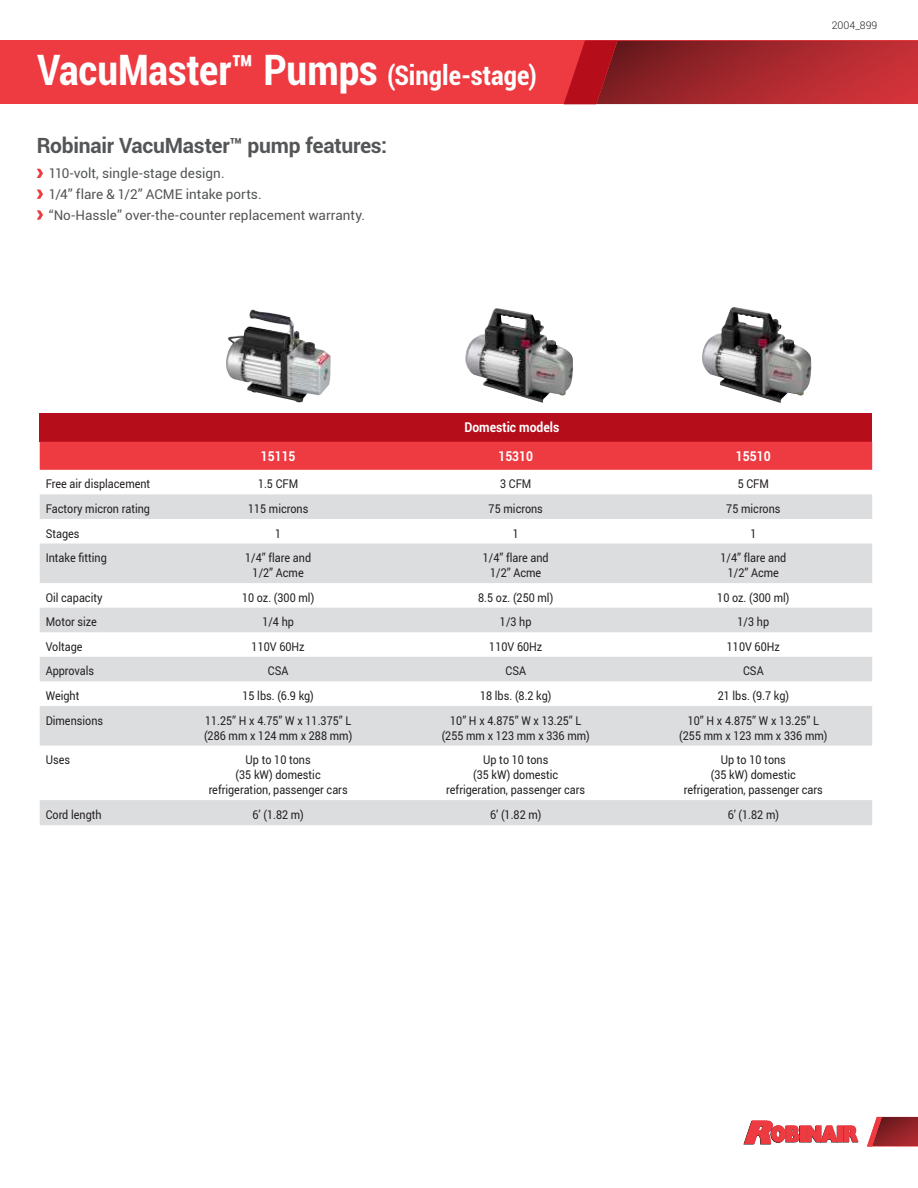
<style>
.page{position:relative;width:918px;height:1188px;background:#fff}
.page>*{position:absolute;margin:0;border:0;box-sizing:border-box;transform-origin:0 0}
.t1{font:700 condensed 42px "Roboto";color:#fff}
.t2{font:700 21px "Roboto";letter-spacing:-.01em;color:#545557}
.t3{font:13.5px/20.9px "Roboto";color:#545557}
.t4{font:700 13.5px "Roboto";color:#fff;scale:.9 1}
.t5{font:12px/15px "Roboto";color:#231f20;text-align:center;scale:.9 1}
.t6{font:300 10.5px "Roboto";color:#231f20}
.s1{font-size:27px}
</style>
<div class="page">
<div style="left:0;top:41px;width:918px;height:63px;background:#ee3a41"></div>
<svg style="left:564px;top:40px;width:354px;height:64px;background:#a9262c"></svg>
<svg style="left:37px;top:169px;width:6px;height:9px"></svg>
<svg style="left:37px;top:190px;width:6px;height:9px"></svg>
<svg style="left:37px;top:210px;width:6px;height:10px"></svg>
<img style="left:226px;top:310px;width:105px;height:93px">
<img style="left:465px;top:308px;width:108px;height:95px">
<img style="left:702px;top:307px;width:109px;height:96px">
<div style="left:40px;top:414px;width:832px;height:28px;background:#b50e1a"></div>
<div style="left:40px;top:442px;width:832px;height:28px;background:#ee3a41"></div>
<svg style="left:40px;top:494px;width:832px;height:331px;fill:#dcdddf"></svg>
<div style="left:800px;top:1126px;width:5px;height:16px;background:#ee3a41"></div>
<svg style="left:744px;top:1121px;width:56px;height:23px"></svg>
<svg style="left:806px;top:1125px;width:52px;height:18px"></svg>
<svg style="left:867px;top:1117px;width:51px;height:30px;background:#a43b40"></svg>
<h1 class="t1" style="left:37px;top:52px;width:501px">VacuMaster™ Pumps <span class="s1">(Single-stage)</span></h1>
<h2 class="t2" style="left:37px;top:136px;width:352px">Robinair VacuMaster™ pump features:</h2>
<p class="t3" style="left:49px;top:164px;width:318px">110-volt, single-stage design.<br>1/4” flare &amp; 1/2” ACME intake ports.<br>“No-Hassle” over-the-counter replacement warranty.</p>
<p class="t6" style="left:832px;top:20px;width:47px">2004_899</p>
<p class="t4" style="left:464px;top:422px;width:107px">Domestic models</p>
<p class="t4" style="left:261px;top:451px;width:40px">15115</p>
<p class="t4" style="left:498px;top:451px;width:40px">15310</p>
<p class="t4" style="left:736px;top:451px;width:40px">15510</p>
<p class="t5" style="left:46px;top:476px;width:118px">Free air displacement</p>
<p class="t5" style="left:258px;top:476px;width:46px">1.5 CFM</p>
<p class="t5" style="left:500px;top:476px;width:36px">3 CFM</p>
<p class="t5" style="left:738px;top:476px;width:36px">5 CFM</p>
<p class="t5" style="left:46px;top:501px;width:117px">Factory micron rating</p>
<p class="t5" style="left:248px;top:502px;width:69px">115 microns</p>
<p class="t5" style="left:489px;top:501px;width:62px">75 microns</p>
<p class="t5" style="left:726px;top:501px;width:62px">75 microns</p>
<p class="t5" style="left:46px;top:527px;width:39px">Stages</p>
<p class="t5" style="left:275px;top:527px;width:8px">1</p>
<p class="t5" style="left:513px;top:527px;width:8px">1</p>
<p class="t5" style="left:750px;top:527px;width:8px">1</p>
<p class="t5" style="left:46px;top:550px;width:69px">Intake fitting</p>
<p class="t5" style="left:245px;top:550px;width:75px">1/4” flare and<br>1/2” Acme</p>
<p class="t5" style="left:483px;top:550px;width:75px">1/4” flare and<br>1/2” Acme</p>
<p class="t5" style="left:720px;top:550px;width:75px">1/4” flare and<br>1/2” Acme</p>
<p class="t5" style="left:46px;top:589px;width:65px">Oil capacity</p>
<p class="t5" style="left:242px;top:589px;width:82px">10 oz. (300 ml)</p>
<p class="t5" style="left:478px;top:589px;width:85px">8.5 oz. (250 ml)</p>
<p class="t5" style="left:717px;top:589px;width:82px">10 oz. (300 ml)</p>
<p class="t5" style="left:46px;top:614px;width:59px">Motor size</p>
<p class="t5" style="left:262px;top:615px;width:37px">1/4 hp</p>
<p class="t5" style="left:500px;top:614px;width:37px">1/3 hp</p>
<p class="t5" style="left:738px;top:614px;width:37px">1/3 hp</p>
<p class="t5" style="left:46px;top:640px;width:43px">Voltage</p>
<p class="t5" style="left:252px;top:639px;width:60px">110V 60Hz</p>
<p class="t5" style="left:489px;top:639px;width:60px">110V 60Hz</p>
<p class="t5" style="left:727px;top:639px;width:60px">110V 60Hz</p>
<p class="t5" style="left:46px;top:665px;width:55px">Approvals</p>
<p class="t5" style="left:268px;top:663px;width:24px">CSA</p>
<p class="t5" style="left:506px;top:663px;width:24px">CSA</p>
<p class="t5" style="left:743px;top:663px;width:24px">CSA</p>
<p class="t5" style="left:46px;top:689px;width:39px">Weight</p>
<p class="t5" style="left:242px;top:688px;width:81px">15 lbs. (6.9 kg)</p>
<p class="t5" style="left:480px;top:688px;width:81px">18 lbs. (8.2 kg)</p>
<p class="t5" style="left:718px;top:688px;width:81px">21 lbs. (9.7 kg)</p>
<p class="t5" style="left:46px;top:714px;width:65px">Dimensions</p>
<p class="t5" style="left:204px;top:712px;width:166px;text-align:left">11.25” H x 4.75” W x 11.375” L (286 mm x 124 mm x 288 mm)</p>
<p class="t5" style="left:442px;top:712px;width:166px">10” H x 4.875” W x 13.25” L (255 mm x 123 mm x 336 mm)</p>
<p class="t5" style="left:679px;top:712px;width:166px">10” H x 4.875” W x 13.25” L (255 mm x 123 mm x 336 mm)</p>
<p class="t5" style="left:46px;top:753px;width:29px">Uses</p>
<p class="t5" style="left:209px;top:753px;width:156px">Up to 10 tons<br>(35 kW) domestic refrigeration, passenger cars</p>
<p class="t5" style="left:446px;top:753px;width:156px">Up to 10 tons<br>(35 kW) domestic refrigeration, passenger cars</p>
<p class="t5" style="left:684px;top:753px;width:156px">Up to 10 tons<br>(35 kW) domestic refrigeration, passenger cars</p>
<p class="t5" style="left:46px;top:806px;width:64px">Cord length</p>
<p class="t5" style="left:252px;top:807px;width:59px">6’ (1.82 m)</p>
<p class="t5" style="left:490px;top:807px;width:59px">6’ (1.82 m)</p>
<p class="t5" style="left:728px;top:807px;width:59px">6’ (1.82 m)</p>
</div>
